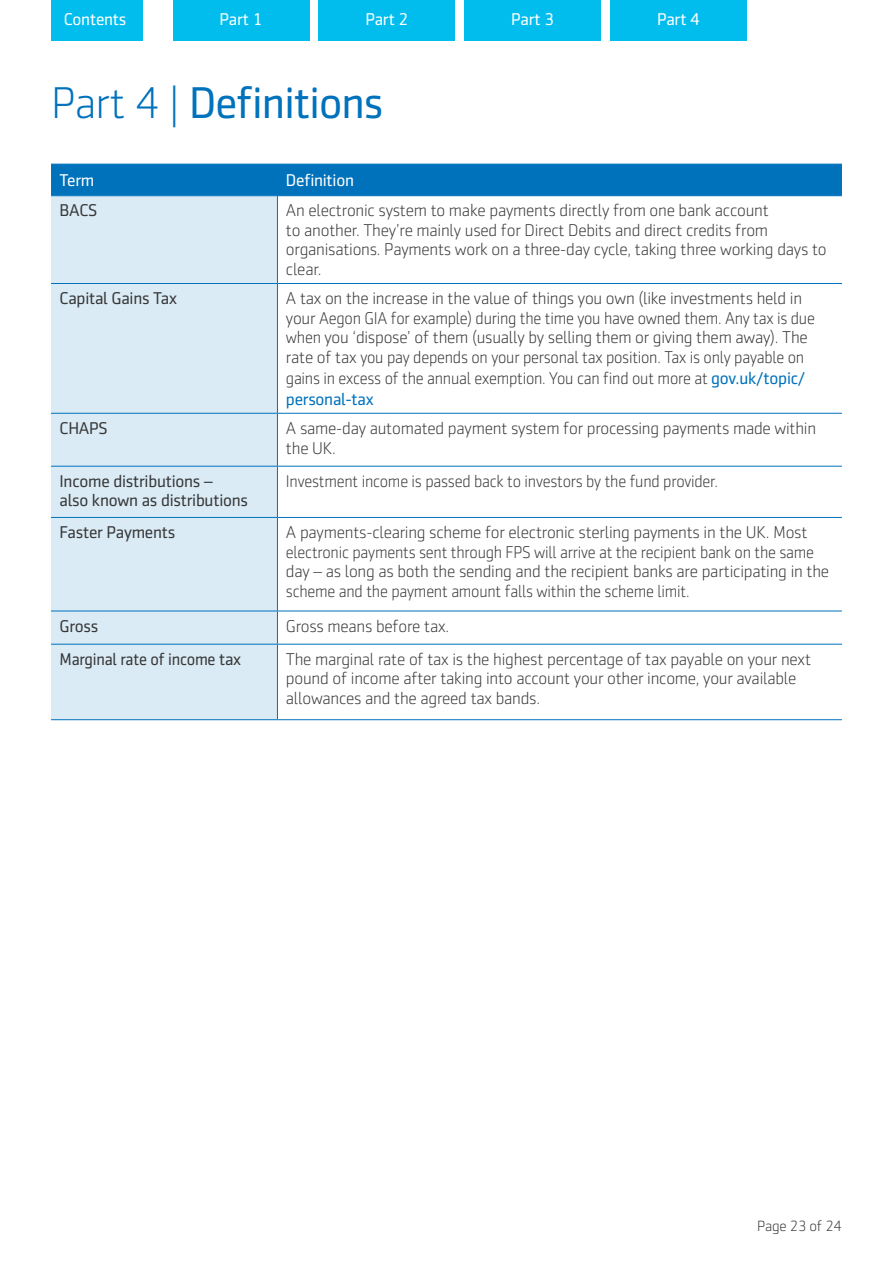
<style>
.page{position:relative;width:893px;height:1263px;background:#fff}
.page>*{position:absolute;margin:0;border:0;box-sizing:border-box;transform-origin:0 0}
.t1{font:45px "Sentico Sans DT";letter-spacing:-.02em;color:#0072bc}
.t2{font:300 17.25px/19.5px "Sentico Sans DT";letter-spacing:-.015em;color:#383839}
.t3{font:300 17.25px/20.1px "Sentico Sans DT";letter-spacing:-.015em;color:#373636}
.t4{font:17.25px/19.5px "Sentico Sans DT";letter-spacing:-.015em;color:#383839}
.t5{font:300 17.25px "Sentico Sans DT";letter-spacing:-.015em;color:#383839;scale:.95 1}
.t6{font:17.25px "Sentico Sans DT";letter-spacing:-.015em;color:#fff}
.t7{font:17.25px "Sentico Sans DT";letter-spacing:-.015em;color:#383839;scale:.95 1}
.t8{font:300 15px "Sentico Sans DT";letter-spacing:-.015em;color:#383839}
.s1{font-weight:300}
.s2{font-weight:400;color:#0072bc}
</style>
<div class="page">
<div style="left:51px;top:0;width:91px;height:40px;background:#00bdee"></div>
<div style="left:173px;top:0;width:136px;height:40px;background:#00bdee"></div>
<div style="left:319px;top:0;width:136px;height:40px;background:#00bdee"></div>
<div style="left:465px;top:0;width:136px;height:40px;background:#00bdee"></div>
<div style="left:610px;top:0;width:136px;height:40px;background:#00bdee"></div>
<div style="left:51px;top:165px;width:791px;height:30px;background:#0072bc"></div>
<div style="left:51px;top:196px;width:226px;height:523px;background:#daebf5"></div>
<hr style="left:51px;top:164px;width:226px;height:1px;background:#0072bc">
<hr style="left:277px;top:164px;width:1px;height:31px;background:#0072bc">
<hr style="left:277px;top:164px;width:565px;height:1px;background:#0072bc">
<hr style="left:51px;top:195px;width:226px;height:1px;background:#0072bc">
<hr style="left:51px;top:283px;width:226px;height:1px;background:#0072bc">
<hr style="left:51px;top:413px;width:226px;height:1px;background:#0072bc">
<hr style="left:51px;top:466px;width:226px;height:1px;background:#0072bc">
<hr style="left:51px;top:517px;width:226px;height:1px;background:#0072bc">
<hr style="left:51px;top:611px;width:226px;height:1px;background:#0072bc">
<hr style="left:51px;top:644px;width:226px;height:1px;background:#0072bc">
<hr style="left:51px;top:719px;width:226px;height:1px;background:#0072bc">
<hr style="left:277px;top:196px;width:1px;height:87px;background:#0072bc">
<hr style="left:277px;top:284px;width:1px;height:129px;background:#0072bc">
<hr style="left:277px;top:414px;width:1px;height:52px;background:#0072bc">
<hr style="left:277px;top:467px;width:1px;height:50px;background:#0072bc">
<hr style="left:277px;top:518px;width:1px;height:93px;background:#0072bc">
<hr style="left:277px;top:611px;width:1px;height:33px;background:#0072bc">
<hr style="left:277px;top:644px;width:1px;height:75px;background:#0072bc">
<hr style="left:277px;top:195px;width:565px;height:1px;background:#0072bc">
<hr style="left:277px;top:283px;width:565px;height:1px;background:#0072bc">
<hr style="left:277px;top:413px;width:565px;height:1px;background:#0072bc">
<hr style="left:277px;top:466px;width:565px;height:1px;background:#0072bc">
<hr style="left:277px;top:517px;width:565px;height:1px;background:#0072bc">
<hr style="left:277px;top:611px;width:565px;height:1px;background:#0072bc">
<hr style="left:277px;top:644px;width:565px;height:1px;background:#0072bc">
<hr style="left:277px;top:719px;width:565px;height:1px;background:#0072bc">
<p class="t6" style="left:64px;top:10px;width:64px">Contents</p>
<p class="t6" style="left:220px;top:10px;width:45px">Part 1</p>
<p class="t6" style="left:365px;top:10px;width:45px">Part 2</p>
<p class="t6" style="left:511px;top:10px;width:45px">Part 3</p>
<p class="t6" style="left:657px;top:10px;width:45px">Part 4</p>
<h1 class="t1" style="left:51px;top:78px;width:334px"><span class="s1">Part 4 |</span> Definitions</h1>
<p class="t6" style="left:60px;top:171px;width:36px">Term</p>
<p class="t6" style="left:286px;top:171px;width:70px">Definition</p>
<p class="t4" style="left:60px;top:201px;width:39px">BACS</p>
<p class="t2" style="left:286px;top:201px;width:542px">An electronic system to make payments directly from one bank account<br>to another. They’re mainly used for Direct Debits and direct credits from organisations. Payments work on a three-day cycle, taking three working days to clear.</p>
<p class="t4" style="left:60px;top:289px;width:119px">Capital Gains Tax</p>
<p class="t3" style="left:286px;top:288px;width:530px">A tax on the increase in the value of things you own (like investments held in your Aegon GIA for example) during the time you have owned them. Any tax is due when you ‘dispose’ of them (usually by selling them or giving them away). The rate of tax you pay depends on your personal tax position. Tax is only payable on gains in excess of the annual exemption. You can find out more at <span class="s2">gov.uk/topic/ personal-tax</span></p>
<p class="t4" style="left:60px;top:418px;width:50px">CHAPS</p>
<p class="t2" style="left:286px;top:419px;width:532px">A same-day automated payment system for processing payments made within the UK.</p>
<p class="t4" style="left:60px;top:471px;width:190px">Income distributions –<br>also known as distributions</p>
<p class="t5" style="left:286px;top:472px;width:456px">Investment income is passed back to investors by the fund provider.</p>
<p class="t4" style="left:60px;top:523px;width:117px">Faster Payments</p>
<p class="t2" style="left:286px;top:523px;width:545px">A payments-clearing scheme for electronic sterling payments in the UK. Most electronic payments sent through FPS will arrive at the recipient bank on the same day – as long as both the sending and the recipient banks are participating in the scheme and the payment amount falls within the scheme limit.</p>
<p class="t4" style="left:60px;top:616px;width:40px">Gross</p>
<p class="t2" style="left:286px;top:616px;width:165px">Gross means before tax.</p>
<p class="t7" style="left:60px;top:650px;width:193px">Marginal rate of income tax</p>
<p class="t2" style="left:286px;top:649px;width:527px">The marginal rate of tax is the highest percentage of tax payable on your next pound of income after taking into account your other income, your available allowances and the agreed tax bands.</p>
<p class="t8" style="left:757px;top:1218px;width:86px">Page 23 of 24</p>
</div>
